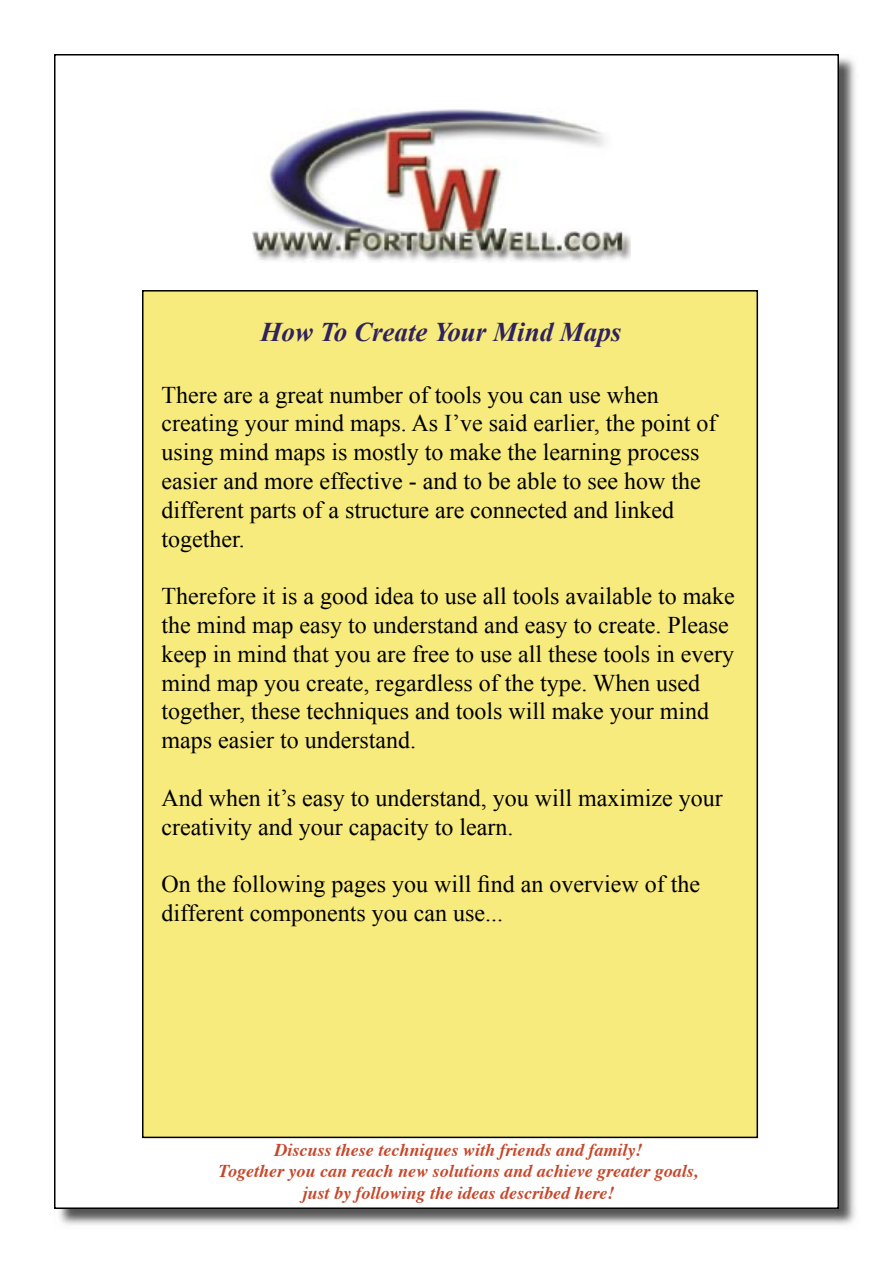
<style>
.page{position:relative;width:893px;height:1263px;background:#fff}
.page>*{position:absolute;margin:0;border:0;box-sizing:border-box;transform-origin:0 0}
.t1{font:italic 700 27px "Times New Roman";color:#2f225e}
.t2{font:24px/28.8px "Times New Roman";color:#000}
.t3{font:italic 700 18px/21.6px "Times";color:#c6472a;text-align:center}
</style>
<div class="page">
<img style="left:59px;top:1209px;width:692px;height:16px">
<img style="left:751px;top:58px;width:105px;height:1167px">
<div style="left:55px;top:55px;width:783px;height:1153px;background:#fff"></div>
<hr style="left:54px;top:55px;width:2px;height:1153px;background:#000">
<hr style="left:55px;top:1207px;width:783px;height:2px;background:#000">
<hr style="left:837px;top:55px;width:2px;height:1153px;background:#000">
<hr style="left:55px;top:54px;width:783px;height:1px;background:#000">
<div style="left:143px;top:291px;width:614px;height:846px;background:#f7eb7d"></div>
<hr style="left:142px;top:291px;width:1px;height:846px;background:#000">
<hr style="left:143px;top:1136px;width:614px;height:2px;background:#000">
<hr style="left:756px;top:291px;width:2px;height:846px;background:#000">
<hr style="left:143px;top:290px;width:614px;height:1px;background:#000">
<img style="left:252px;top:109px;width:378px;height:153px">
<p class="t1" style="left:261px;top:317px;width:362px">How To Create Your Mind Maps</p>
<p class="t2" style="left:161px;top:380px;width:556px">There are a great number of tools you can use when creating your mind maps. As I’ve said earlier, the point of using mind maps is mostly to make the learning process easier and more effective - and to be able to see how the different parts of a structure are connected and linked together.</p>
<p class="t2" style="left:161px;top:581px;width:575px">Therefore it is a good idea to use all tools available to make the mind map easy to understand and easy to create. Please keep in mind that you are free to use all these tools in every mind map you create, regardless of the type. When used together, these techniques and tools will make your mind maps easier to understand.</p>
<p class="t2" style="left:161px;top:783px;width:563px">And when it’s easy to understand, you will maximize your creativity and your capacity to learn.</p>
<p class="t2" style="left:161px;top:869px;width:540px">On the following pages you will find an overview of the different components you can use...</p>
<p class="t3" style="left:219px;top:1139px;width:481px">Discuss these techniques with friends and family!<br>Together you can reach new solutions and achieve greater goals, just by following the ideas described here!</p>
</div>
